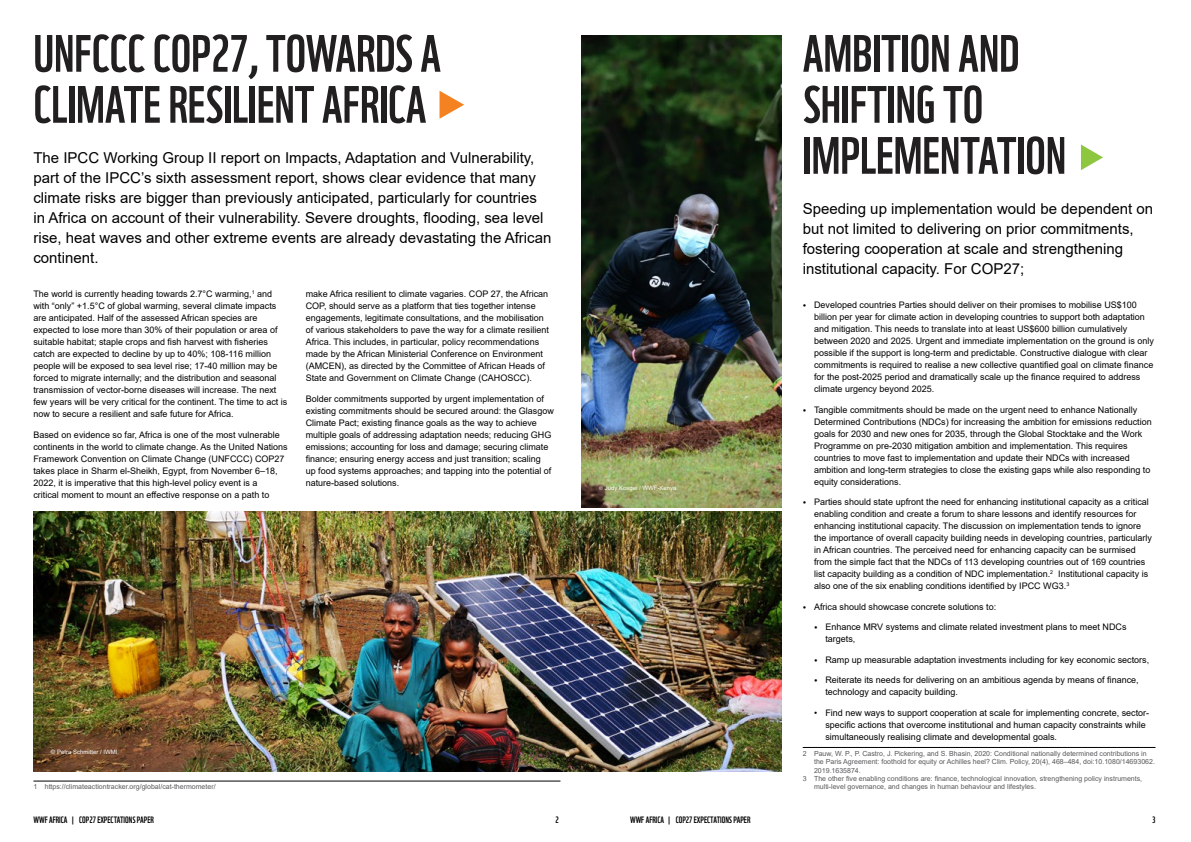
<style>
.page{position:relative;width:1191px;height:842px;background:#fff}
.page>*{position:absolute;margin:0;border:0;box-sizing:border-box;transform-origin:0 0}
.t1{font:51px/51px "WWF";color:#221f20}
.t2{font:15px/20px "Arial";color:#000}
.t3{font:9px/12px "Arial";color:#000}
.t4{font:9px "WWF";color:#000}
.t5{font:7px "Arial";color:#58595b}
.t6{font:6px "Arial";color:#fff}
.s1{font-family:"Minion Pro"}
.s2{font-family:"Georgia"}
</style>
<div class="page">
<hr style="left:33px;top:780px;width:527px;height:1px;background:#000">
<hr style="left:802px;top:747px;width:353px;height:1px;background:#000">
<img style="left:33px;top:512px;width:748px;height:259px">
<img style="left:581px;top:36px;width:200px;height:471px">
<svg style="left:1081px;top:145px;width:22px;height:25px"></svg>
<svg style="left:439px;top:91px;width:25px;height:28px"></svg>
<h1 class="t1" style="left:33px;top:23px;width:409px">UNFCCC COP27, TOWARDS A<br>CLIMATE RESILIENT AFRICA</h1>
<p class="t2" style="left:33px;top:147px;width:519px">The IPCC Working Group II report on Impacts, Adaptation and Vulnerability, part of the IPCC’s sixth assessment report, shows clear evidence that many climate risks are bigger than previously anticipated, particularly for countries in Africa on account of their vulnerability. Severe droughts, flooding, sea level rise, heat waves and other extreme events are already devastating the African continent.</p>
<p class="t3" style="left:33px;top:288px;width:255px">The world is currently heading towards 2.7°C warming,<sup>1</sup> and with “only” +1.5°C of global warming, several climate impacts are anticipated. Half of the assessed African species are expected to lose more than 30% of their population or area of suitable habitat; staple crops and fish harvest with fisheries catch are expected to decline by up to 40%; 108-116 million people will be exposed to sea level rise; 17-40 million may be forced to migrate internally; and the distribution and seasonal transmission of vector-borne diseases will increase. The next few years will be very critical for the continent. The time to act is now to secure a resilient and safe future for Africa.</p>
<p class="t3" style="left:33px;top:429px;width:256px">Based on evidence so far, Africa is one of the most vulnerable continents in the world to climate change. As the United Nations Framework Convention on Climate Change (UNFCCC) COP27 takes place in Sharm el-Sheikh, Egypt, from November 6–18, 2022, it is imperative that this high-level policy event is a<br>critical moment to mount an effective response on a path to</p>
<p class="t3" style="left:306px;top:288px;width:245px">make Africa resilient to climate vagaries. COP 27, the African COP, should serve as a platform that ties together intense engagements, legitimate consultations, and the mobilisation of various stakeholders to pave the way for a climate resilient Africa. This includes, in particular, policy recommendations made by the African Ministerial Conference on Environment (AMCEN), as directed by the Committee of African Heads of State and Government on Climate Change (CAHOSCC).</p>
<p class="t3" style="left:306px;top:392px;width:250px">Bolder commitments supported by urgent implementation of existing commitments should be secured around: the Glasgow Climate Pact; existing finance goals as the way to achieve multiple goals of addressing adaptation needs; reducing GHG emissions; accounting for loss and damage; securing climate finance; ensuring energy access and just transition; scaling<br>up food systems approaches; and tapping into the potential of nature-based solutions.</p>
<p class="t6" style="left:599px;top:484px;width:79px"><span class="s1">©</span> Judy Kosgei / WWF-Kenya</p>
<p class="t6" style="left:51px;top:747px;width:68px">© Petra Schmitter / IWMI</p>
<p class="t5" style="left:33px;top:782px;width:184px">1 https://climateactiontracker.org/global/cat-thermometer/</p>
<h1 class="t1" style="left:802px;top:23px;width:265px">AMBITION AND<br>SHIFTING TO<br>IMPLEMENTATION</h1>
<h2 class="t2" style="left:802px;top:198px;width:352px">Speeding up implementation would be dependent on but not limited to delivering on prior commitments, fostering cooperation at scale and strengthening institutional capacity. For COP27;</h2>
<p class="t3" style="left:814px;top:299px;width:341px;text-indent:-11px"><span class="s2">•</span> Developed countries Parties should deliver on their promises to mobilise US$100 billion per year for climate action in developing countries to support both adaptation and mitigation. This needs to translate into at least US$600 billion cumulatively between 2020 and 2025. Urgent and immediate implementation on the ground is only possible if the support is long-term and predictable. Constructive dialogue with clear commitments is required to realise a new collective quantified goal on climate finance for the post-2025 period and dramatically scale up the finance required to address climate urgency beyond 2025.</p>
<p class="t3" style="left:814px;top:404px;width:339px;text-indent:-11px"><span class="s2">•</span> Tangible commitments should be made on the urgent need to enhance Nationally Determined Contributions (NDCs) for increasing the ambition for emissions reduction goals for 2030 and new ones for 2035, through the Global Stocktake and the Work Programme on pre-2030 mitigation ambition and implementation. This requires countries to move fast to implementation and update their NDCs with increased ambition and long-term strategies to close the existing gaps while also responding to equity considerations.</p>
<p class="t3" style="left:814px;top:496px;width:339px;text-indent:-11px"><span class="s2">•</span> Parties should state upfront the need for enhancing institutional capacity as a critical enabling condition and create a forum to share lessons and identify resources for enhancing institutional capacity. The discussion on implementation tends to ignore the importance of overall capacity building needs in developing countries, particularly in African countries. The perceived need for enhancing capacity can be surmised from the simple fact that the NDCs of 113 developing countries out of 169 countries list capacity building as a condition of NDC implementation.<sup>2</sup> Institutional capacity is also one of the six enabling conditions identified by IPCC WG3.<sup>3</sup></p>
<p class="t3" style="left:802px;top:601px;width:195px"><span class="s2">•</span> Africa should showcase concrete solutions to:</p>
<p class="t3" style="left:825px;top:621px;width:302px;text-indent:-11px"><span class="s2">•</span> Enhance MRV systems and climate related investment plans to meet NDCs targets,</p>
<p class="t3" style="left:814px;top:654px;width:336px"><span class="s2">•</span> Ramp up measurable adaptation investments including for key economic sectors,</p>
<p class="t3" style="left:825px;top:674px;width:315px;text-indent:-11px"><span class="s2">•</span> Reiterate its needs for delivering on an ambitious agenda by means of finance, technology and capacity building.</p>
<p class="t3" style="left:825px;top:707px;width:325px;text-indent:-11px">• Find new ways to support cooperation at scale for implementing concrete, sector&shy;specific actions that overcome institutional and human capacity constraints while simultaneously realising climate and developmental goals.</p>
<p class="t5" style="left:802px;top:748px;width:345px">2 Pauw, W. P., P. Castro, J. Pickering, and S. Bhasin, 2020: Conditional nationally determined contributions in</p>
<p class="t5" style="left:814px;top:757px;width:342px">the Paris Agreement: foothold for equity or Achilles heel? Clim. Policy, 20(4), 468–484, doi:10.1080/14693062.</p>
<p class="t5" style="left:814px;top:765px;width:48px">2019.1635874.</p>
<p class="t5" style="left:802px;top:774px;width:341px">3 The other five enabling conditions are: finance, technological innovation, strengthening policy instruments,</p>
<p class="t5" style="left:814px;top:782px;width:223px">multi-level governance, and changes in human behaviour and lifestyles.</p>
<p class="t4" style="left:33px;top:812px;width:122px">WWF AFRICA | COP27 EXPECTATIONS PAPER</p>
<p class="t4" style="left:555px;top:812px;width:5px">2</p>
<p class="t4" style="left:630px;top:812px;width:122px">WWF AFRICA | COP27 EXPECTATIONS PAPER</p>
<p class="t4" style="left:1152px;top:812px;width:5px">3</p>
</div>
